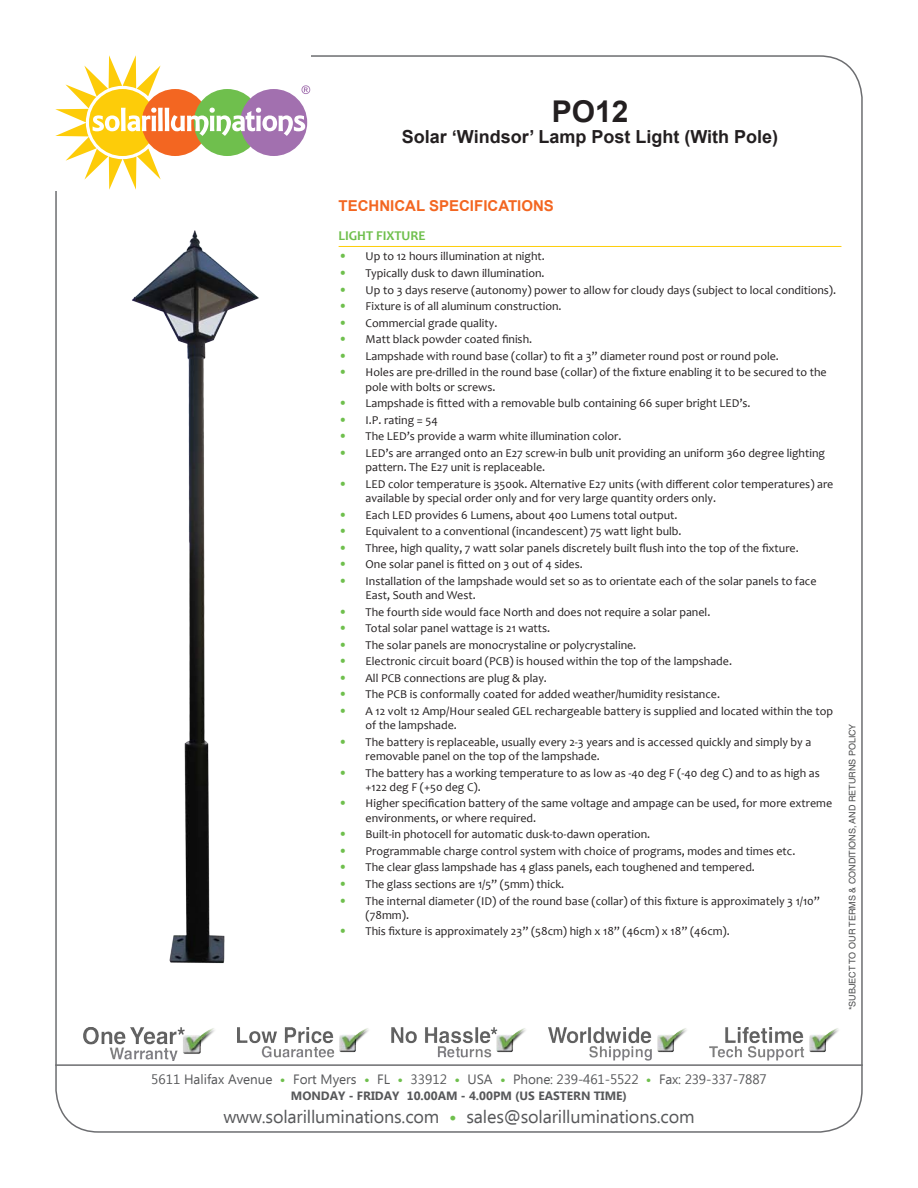
<style>
.page{position:relative;width:918px;height:1188px;background:#fff}
.page>*{position:absolute;margin:0;border:0;box-sizing:border-box;transform-origin:0 0}
.Product_Name{font:700 30px "Arial";color:#231f20}
.t1{font:18px "Ebrima";letter-spacing:-.01em;color:#57585a}
.SubTitle{font:700 18px "Arial";color:#231f20}
.Title_Major{font:700 15px "Arial";color:#f36621}
.t2{font:13.5px "Ebrima";color:#57585a}
.Title_Division{font:700 13.5px "Candara";color:#6fbf4d}
.Topics{font:12px/14.4px "Candara";color:#231f20}
.t3{font:700 12px "Ebrima";color:#57585a}
.t4{font:9px "Helvetica LT Std";color:#4b4c4d}
.s1{font-weight:700;font-size:13.5px;color:#6fbf4d}
.s2{font-weight:700;color:#6fbf4d}
</style>
<div class="page">
<hr style="left:55px;top:1064px;width:808px;height:2px;background:#6c6d70">
<svg style="left:55px;top:55px;width:255px;height:135px"></svg>
<img style="left:710px;top:1028px;width:129px;height:32px">
<img style="left:237px;top:1028px;width:132px;height:30px">
<img style="left:391px;top:1028px;width:135px;height:30px">
<img style="left:83px;top:1028px;width:132px;height:32px">
<img style="left:549px;top:1028px;width:138px;height:32px">
<hr style="left:339px;top:246px;width:502px;height:1px;background:#fecd08">
<img style="left:132px;top:230px;width:127px;height:734px">
<p class="Product_Name" style="left:552px;top:91px;width:78px">PO12</p>
<p class="SubTitle" style="left:402px;top:125px;width:378px">Solar ‘Windsor’ Lamp Post Light (With Pole)</p>
<p class="Title_Major" style="left:339px;top:195px;width:217px">TECHNICAL SPECIFICATIONS</p>
<p class="Title_Division" style="left:339px;top:227px;width:89px">LIGHT FIXTURE</p>
<p class="Topics" style="left:339px;top:249px;width:208px"><span class="s1">•</span> Up to 12 hours illumination at night.</p>
<p class="Topics" style="left:339px;top:266px;width:207px"><span class="s1">•</span> Typically dusk to dawn illumination.</p>
<p class="Topics" style="left:339px;top:282px;width:499px"><span class="s1">•</span> Up to 3 days reserve (autonomy) power to allow for cloudy days (subject to local conditions).</p>
<p class="Topics" style="left:339px;top:299px;width:225px"><span class="s1">•</span> Fixture is of all aluminum construction.</p>
<p class="Topics" style="left:339px;top:315px;width:160px"><span class="s1">•</span> Commercial grade quality.</p>
<p class="Topics" style="left:339px;top:332px;width:195px"><span class="s1">•</span> Matt black powder coated finish.</p>
<p class="Topics" style="left:339px;top:348px;width:442px"><span class="s1">•</span> Lampshade with round base (collar) to fit a 3” diameter round post or round pole.</p>
<p class="Topics" style="left:366px;top:365px;width:463px;text-indent:-27px"><span class="s1">•</span> Holes are pre-drilled in the round base (collar) of the fixture enabling it to be secured to the pole with bolts or screws.</p>
<p class="Topics" style="left:339px;top:396px;width:413px"><span class="s1">•</span> Lampshade is fitted with a removable bulb containing 66 super bright LED’s.</p>
<p class="Topics" style="left:339px;top:412px;width:101px"><span class="s1">•</span> I.P. rating = 54</p>
<p class="Topics" style="left:339px;top:429px;width:284px"><span class="s1">•</span> The LED’s provide a warm white illumination color.</p>
<p class="Topics" style="left:366px;top:445px;width:461px;text-indent:-27px"><span class="s1">•</span> LED’s are arranged onto an E27 screw-in bulb unit providing an uniform 360 degree lighting pattern. The E27 unit is replaceable.</p>
<p class="Topics" style="left:366px;top:476px;width:469px;text-indent:-27px"><span class="s1">•</span> LED color temperature is 3500k. Alternative E27 units (with different color temperatures) are available by special order only and for very large quantity orders only.</p>
<p class="Topics" style="left:339px;top:507px;width:340px"><span class="s1">•</span> Each LED provides 6 Lumens, about 400 Lumens total output.</p>
<p class="Topics" style="left:339px;top:524px;width:344px"><span class="s1">•</span> Equivalent to a conventional (incandescent) 75 watt light bulb.</p>
<p class="Topics" style="left:339px;top:540px;width:462px"><span class="s1">•</span> Three, high quality, 7 watt solar panels discretely built flush into the top of the fixture.</p>
<p class="Topics" style="left:339px;top:557px;width:246px"><span class="s1">•</span> One solar panel is fitted on 3 out of 4 sides.</p>
<p class="Topics" style="left:366px;top:573px;width:452px;text-indent:-27px"><span class="s1">•</span> Installation of the lampshade would set so as to orientate each of the solar panels to face<br>East, South and West.</p>
<p class="Topics" style="left:339px;top:604px;width:373px"><span class="s1">•</span> The fourth side would face North and does not require a solar panel.</p>
<p class="Topics" style="left:339px;top:621px;width:213px"><span class="s1">•</span> Total solar panel wattage is 21 watts.</p>
<p class="Topics" style="left:339px;top:637px;width:299px"><span class="s1">•</span> The solar panels are monocrystaline or polycrystaline.</p>
<p class="Topics" style="left:339px;top:654px;width:395px"><span class="s1">•</span> Electronic circuit board (PCB) is housed within the top of the lampshade.</p>
<p class="Topics" style="left:339px;top:670px;width:210px"><span class="s1">•</span> All PCB connections are plug &amp; play.</p>
<p class="Topics" style="left:339px;top:687px;width:383px"><span class="s1">•</span> The PCB is conformally coated for added weather/humidity resistance.</p>
<p class="Topics" style="left:366px;top:704px;width:469px;text-indent:-27px"><span class="s1">•</span> A 12 volt 12 Amp/Hour sealed GEL rechargeable battery is supplied and located within the top of the lampshade.</p>
<p class="Topics" style="left:366px;top:734px;width:447px;text-indent:-27px"><span class="s1">•</span> The battery is replaceable, usually every 2-3 years and is accessed quickly and simply by a removable panel on the top of the lampshade.</p>
<p class="Topics" style="left:366px;top:765px;width:456px;text-indent:-27px"><span class="s1">•</span> The battery has a working temperature to as low as -40 deg F (-40 deg C) and to as high as +122 deg F (+50 deg C).</p>
<p class="Topics" style="left:366px;top:796px;width:468px;text-indent:-27px"><span class="s1">•</span> Higher specification battery of the same voltage and ampage can be used, for more extreme environments, or where required.</p>
<p class="Topics" style="left:339px;top:827px;width:313px"><span class="s1">•</span> Built-in photocell for automatic dusk-to-dawn operation.</p>
<p class="Topics" style="left:339px;top:844px;width:458px"><span class="s1">•</span> Programmable charge control system with choice of programs, modes and times etc.</p>
<p class="Topics" style="left:339px;top:860px;width:418px"><span class="s1">•</span> The clear glass lampshade has 4 glass panels, each toughened and tempered.</p>
<p class="Topics" style="left:339px;top:877px;width:227px"><span class="s1">•</span> The glass sections are 1/5” (5mm) thick.</p>
<p class="Topics" style="left:366px;top:893px;width:456px;text-indent:-27px"><span class="s1">•</span> The internal diameter (ID) of the round base (collar) of this fixture is approximately 3 1/10” (78mm).</p>
<p class="Topics" style="left:339px;top:924px;width:393px"><span class="s1">•</span> This fixture is approximately 23” (58cm) high x 18” (46cm) x 18” (46cm).</p>
<p class="t4" style="left:847px;top:1010px;width:288px;rotate:-90deg">*SUBJECT TO OUR TERMS &amp; CONDITIONS, AND RETURNS POLICY</p>
<p class="t2" style="left:151px;top:1069px;width:617px">5611 Halifax Avenue <span class="s2">•</span> Fort Myers <span class="s2">•</span> FL <span class="s2">•</span> 33912 <span class="s2">•</span> USA <span class="s2">•</span> Phone: 239-461-5522 <span class="s2">•</span> Fax: 239-337-7887</p>
<p class="t3" style="left:291px;top:1087px;width:338px">MONDAY - FRIDAY 10.00AM - 4.00PM (US EASTERN TIME)</p>
<p class="t1" style="left:223px;top:1103px;width:473px">www.solarilluminations.com <span class="s2">•</span> sales@solarilluminations.com</p>
</div>
